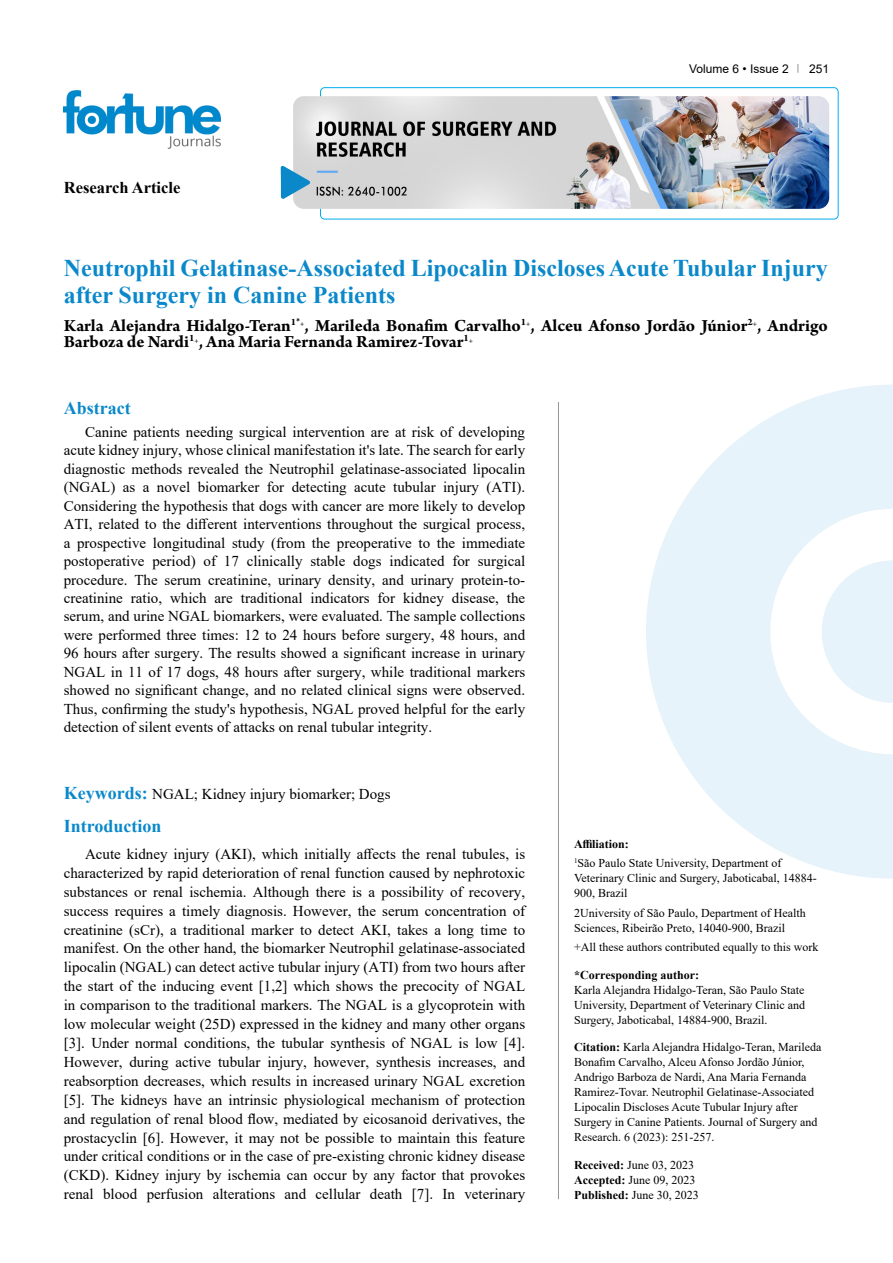
<style>
.page{position:relative;width:893px;height:1263px;background:#fff}
.page>*{position:absolute;margin:0;border:0;box-sizing:border-box;transform-origin:0 0}
.t1{font:700 24px/27px "Times New Roman";color:#0a88ca}
.t2{font:700 18px/16.5px "Arno Pro";letter-spacing:-.005em;color:#000}
.t3{font:700 18px "Times New Roman";color:#0a88ca}
.t4{font:700 16.5px "Times New Roman";color:#000}
.t5{font:15px/18.9px "Times New Roman";color:#000;text-align:justify}
.t6{font:12px/15px "Times New Roman";color:#000}
.t7{font:700 12px "Times New Roman";color:#000}
.t8{font:12px "Arial";color:#000}
.s1{font-weight:700;font-size:18px;color:#0a88ca}
.s2{font-weight:700}
</style>
<div class="page">
<div style="left:320px;top:87px;width:518px;height:132px;border:1px solid #00aeef;border-radius:4px"></div>
<img style="left:64px;top:90px;width:157px;height:59px">
<img style="left:293px;top:96px;width:536px;height:113px">
<svg style="left:281px;top:166px;width:29px;height:33px"></svg>
<hr style="left:558px;top:402px;width:1px;height:797px;background:#939598">
<svg style="left:646px;top:385px;width:247px;height:493px;fill:#e6f3fa"></svg>
<svg style="left:822px;top:560px;width:71px;height:143px"></svg>
<p class="t4" style="left:64px;top:175px;width:118px">Research Article</p>
<p class="t8" style="left:689px;top:60px;width:101px">Volume 6 • Issue 2</p>
<p class="t8" style="left:809px;top:60px;width:22px">251</p>
<h1 class="t1" style="left:64px;top:254px;width:765px">Neutrophil Gelatinase-Associated Lipocalin Discloses Acute Tubular Injury after Surgery in Canine Patients</h1>
<p class="t2" style="left:64px;top:318px;width:765px">Karla Alejandra Hidalgo-Teran<sup>1*</sup><sup>+</sup>, Marileda Bonafim Carvalho<sup>1</sup><sup>+</sup>, Alceu Afonso Jordão Júnior<sup>2</sup><sup>+</sup>, Andrigo<br>Barboza de Nardi<sup>1</sup><sup>+</sup>, Ana Maria Fernanda Ramirez-Tovar<sup>1</sup><sup>+</sup></p>
<p class="t3" style="left:64px;top:395px;width:68px">Abstract</p>
<p class="t5" style="left:64px;top:422px;width:463px;line-height:18.5px;text-indent:21px">Canine patients needing surgical intervention are at risk of developing acute kidney injury, whose clinical manifestation it's late. The search for early diagnostic methods revealed the Neutrophil gelatinase-associated lipocalin (NGAL) as a novel biomarker for detecting acute tubular injury (ATI).<br>Considering the hypothesis that dogs with cancer are more likely to develop ATI, related to the different interventions throughout the surgical process, a prospective longitudinal study (from the preoperative to the immediate postoperative period) of 17 clinically stable dogs indicated for surgical procedure. The serum creatinine, urinary density, and urinary protein-to&shy;creatinine ratio, which are traditional indicators for kidney disease, the serum, and urine NGAL biomarkers, were evaluated. The sample collections were performed three times: 12 to 24 hours before surgery, 48 hours, and 96 hours after surgery. The results showed a significant increase in urinary NGAL in 11 of 17 dogs, 48 hours after surgery, while traditional markers showed no significant change, and no related clinical signs were observed.<br>Thus, confirming the study's hypothesis, NGAL proved helpful for the early detection of silent events of attacks on renal tubular integrity.</p>
<p class="t5" style="left:64px;top:784px;width:328px"><span class="s1">Keywords:</span> NGAL; Kidney injury biomarker; Dogs</p>
<p class="t3" style="left:64px;top:812px;width:99px">Introduction</p>
<p class="t5" style="left:64px;top:844px;width:463px;text-indent:21px">Acute kidney injury (AKI), which initially affects the renal tubules, is characterized by rapid deterioration of renal function caused by nephrotoxic substances or renal ischemia. Although there is a possibility of recovery, success requires a timely diagnosis. However, the serum concentration of creatinine (sCr), a traditional marker to detect AKI, takes a long time to manifest. On the other hand, the biomarker Neutrophil gelatinase-associated lipocalin (NGAL) can detect active tubular injury (ATI) from two hours after the start of the inducing event [1,2] which shows the precocity of NGAL in comparison to the traditional markers. The NGAL is a glycoprotein with low molecular weight (25D) expressed in the kidney and many other organs [3]. Under normal conditions, the tubular synthesis of NGAL is low [4].<br>However, during active tubular injury, however, synthesis increases, and reabsorption decreases, which results in increased urinary NGAL excretion [5]. The kidneys have an intrinsic physiological mechanism of protection and regulation of renal blood flow, mediated by eicosanoid derivatives, the prostacyclin [6]. However, it may not be possible to maintain this feature under critical conditions or in the case of pre-existing chronic kidney disease (CKD). Kidney injury by ischemia can occur by any factor that provokes renal blood perfusion alterations and cellular death [7]. In veterinary</p>
<p class="t6" style="left:574px;top:834px;width:209px;line-height:19.2px"><span class="s2">Affiliation:<br></span><sup>1</sup>São Paulo State University, Department of</p>
<p class="t6" style="left:574px;top:870px;width:244px">Veterinary Clinic and Surgery, Jaboticabal, 14884-<br>900, Brazil</p>
<p class="t6" style="left:574px;top:905px;width:233px">2University of São Paulo, Department of Health<br>Sciences, Ribeirão Preto, 14040-900, Brazil</p>
<p class="t6" style="left:574px;top:939px;width:246px">+All these authors contributed equally to this work</p>
<p class="t7" style="left:574px;top:966px;width:127px">*Corresponding author:</p>
<p class="t6" style="left:574px;top:982px;width:232px;text-align:justify">Karla Alejandra Hidalgo-Teran, São Paulo State University, Department of Veterinary Clinic and Surgery, Jaboticabal, 14884-900, Brazil.</p>
<p class="t6" style="left:574px;top:1039px;width:249px"><span class="s2">Citation:</span> Karla Alejandra Hidalgo-Teran, Marileda Bonafim Carvalho, Alceu Afonso Jordão Júnior, Andrigo Barboza de Nardi, Ana Maria Fernanda Ramirez-Tovar. Neutrophil Gelatinase-Associated Lipocalin Discloses Acute Tubular Injury after Surgery in Canine Patients. Journal of Surgery and Research. 6 (2023): 251-257.</p>
<p class="t6" style="left:574px;top:1157px;width:126px"><span class="s2">Received:</span> June 03, 2023<br><span class="s2">Accepted:</span> June 09, 2023<br><span class="s2">Published:</span> June 30, 2023</p>
</div>
